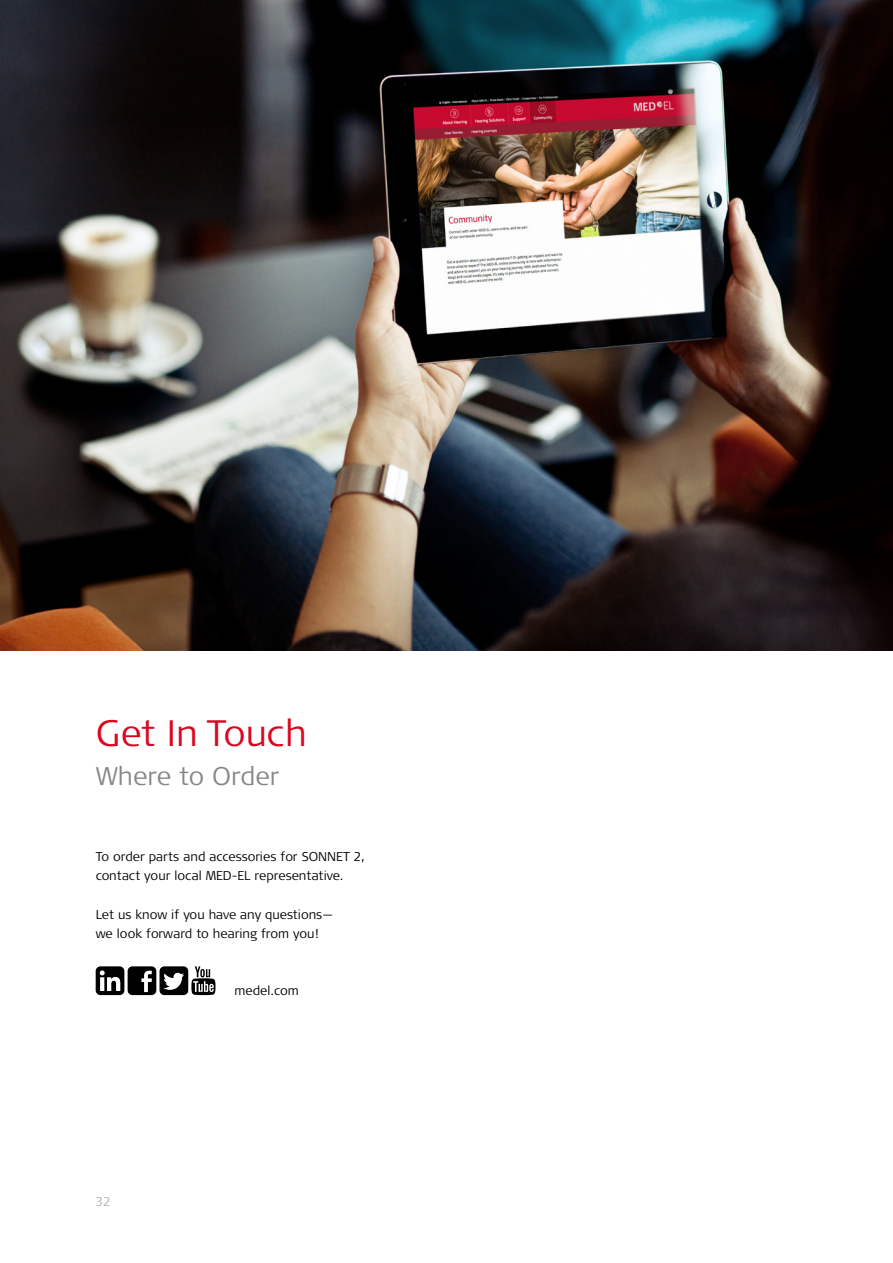
<style>
.page{position:relative;width:893px;height:1263px;background:#fff}
.page>*{position:absolute;margin:0;border:0;box-sizing:border-box;transform-origin:0 0}
.BR_PF_InHeadline_1_5{font:300 36.75px "Signa Pro";color:#db0720}
.BR_PF_InSubheadline{font:300 25.5px "Signa Pro";color:#878787}
.BR_PF_Bodytext_light{font:300 12.75px/19.2px "Signa Pro";color:#000}
.BR_PF_medel_com_17K{font:300 12.75px "Signa Pro";color:#000}
.t1{font:300 12.75px "Signa Pro";color:#b3b2b2}
</style>
<div class="page">
<hr style="left:892px;top:0;width:1px;height:1129px;background:#db0720">
<svg style="left:96px;top:966px;width:119px;height:29px"></svg>
<img style="left:0;top:0;width:893px;height:651px">
<p class="BR_PF_InHeadline_1_5" style="left:96px;top:708px;width:213px">Get In Touch</p>
<p class="BR_PF_InSubheadline" style="left:96px;top:758px;width:185px">Where to Order</p>
<p class="BR_PF_Bodytext_light" style="left:96px;top:846px;width:271px">To order parts and accessories for SONNET 2, contact your local MED-EL representative.</p>
<p class="BR_PF_Bodytext_light" style="left:96px;top:904px;width:239px">Let us know if you have any questions— we look forward to hearing from you!</p>
<p class="t1" style="left:96px;top:1192px;width:16px">32</p>
<p class="BR_PF_medel_com_17K" style="left:235px;top:982px;width:66px">medel.com</p>
</div>
